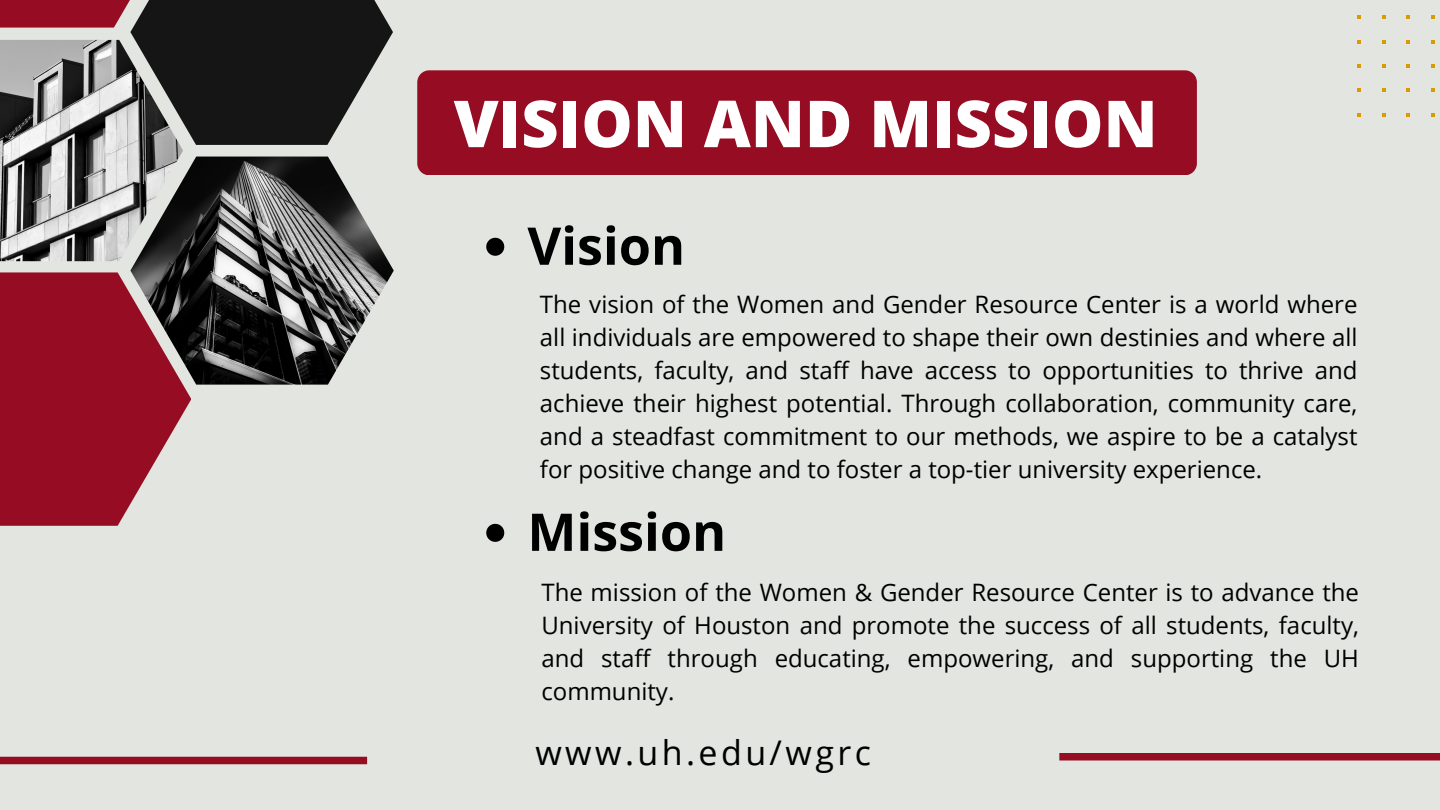
<style>
.page{position:relative;width:1440px;height:810px;background:#e3e5e0}
.page>*{position:absolute;margin:0;border:0;box-sizing:border-box;transform-origin:0 0}
.t1{font:800 64.8px "Open Sans";color:#fff}
.t2{font:700 52px "Open Sans";color:#000}
.t3{font:34px "Open Sans";letter-spacing:.1em;color:#000}
.t4{font:24px/33px "Open Sans";color:#000;text-align:justify}
</style>
<div class="page">
<div style="left:417px;top:70px;width:780px;height:105px;background:#960c22"></div>
<div style="left:0;top:0;width:172px;height:28px;background:#960c22"></div>
<img style="left:0;top:40px;width:183px;height:221px">
<svg style="left:130px;top:0;width:263px;height:145px;background:#393938"></svg>
<div style="left:0;top:272px;width:191px;height:254px;background:#960c22"></div>
<img style="left:130px;top:157px;width:264px;height:228px">
<div style="left:1059px;top:753px;width:381px;height:7px;background:#960c22"></div>
<div style="left:0;top:757px;width:367px;height:7px;background:#960c22"></div>
<svg style="left:486px;top:238px;width:18px;height:18px"></svg>
<svg style="left:486px;top:524px;width:18px;height:18px"></svg>
<svg style="left:1358px;top:15px;width:3px;height:4px"></svg>
<svg style="left:1358px;top:40px;width:3px;height:4px"></svg>
<svg style="left:1358px;top:64px;width:3px;height:4px"></svg>
<svg style="left:1358px;top:113px;width:3px;height:4px"></svg>
<svg style="left:1382px;top:15px;width:4px;height:4px"></svg>
<svg style="left:1382px;top:40px;width:4px;height:4px"></svg>
<svg style="left:1382px;top:64px;width:4px;height:4px"></svg>
<svg style="left:1382px;top:89px;width:4px;height:3px"></svg>
<svg style="left:1382px;top:113px;width:4px;height:4px"></svg>
<svg style="left:1407px;top:15px;width:3px;height:4px"></svg>
<svg style="left:1407px;top:40px;width:3px;height:4px"></svg>
<svg style="left:1407px;top:64px;width:3px;height:4px"></svg>
<svg style="left:1407px;top:113px;width:3px;height:4px"></svg>
<svg style="left:1431px;top:15px;width:4px;height:4px"></svg>
<svg style="left:1431px;top:40px;width:4px;height:4px"></svg>
<svg style="left:1431px;top:64px;width:4px;height:4px"></svg>
<svg style="left:1431px;top:89px;width:4px;height:3px"></svg>
<svg style="left:1431px;top:113px;width:4px;height:4px"></svg>
<p class="t1" style="left:454px;top:78px;width:705px">VISION AND MISSION</p>
<p class="t2" style="left:527px;top:209px;width:159px">Vision</p>
<p class="t4" style="left:540px;top:287px;width:819px">The vision of the Women and Gender Resource Center is a world where all individuals are empowered to shape their own destinies and where all students, faculty, and staff have access to opportunities to thrive and achieve their highest potential. Through collaboration, community care, and a steadfast commitment to our methods, we aspire to be a catalyst for positive change and to foster a top-tier university experience.</p>
<p class="t2" style="left:527px;top:495px;width:200px">Mission</p>
<p class="t4" style="left:541px;top:575px;width:819px">The mission of the Women &amp; Gender Resource Center is to advance the University of Houston and promote the success of all students, faculty, and staff through educating, empowering, and supporting the UH community.</p>
<p class="t3" style="left:535px;top:729px;width:337px">www.uh.edu/wgrc</p>
</div>
